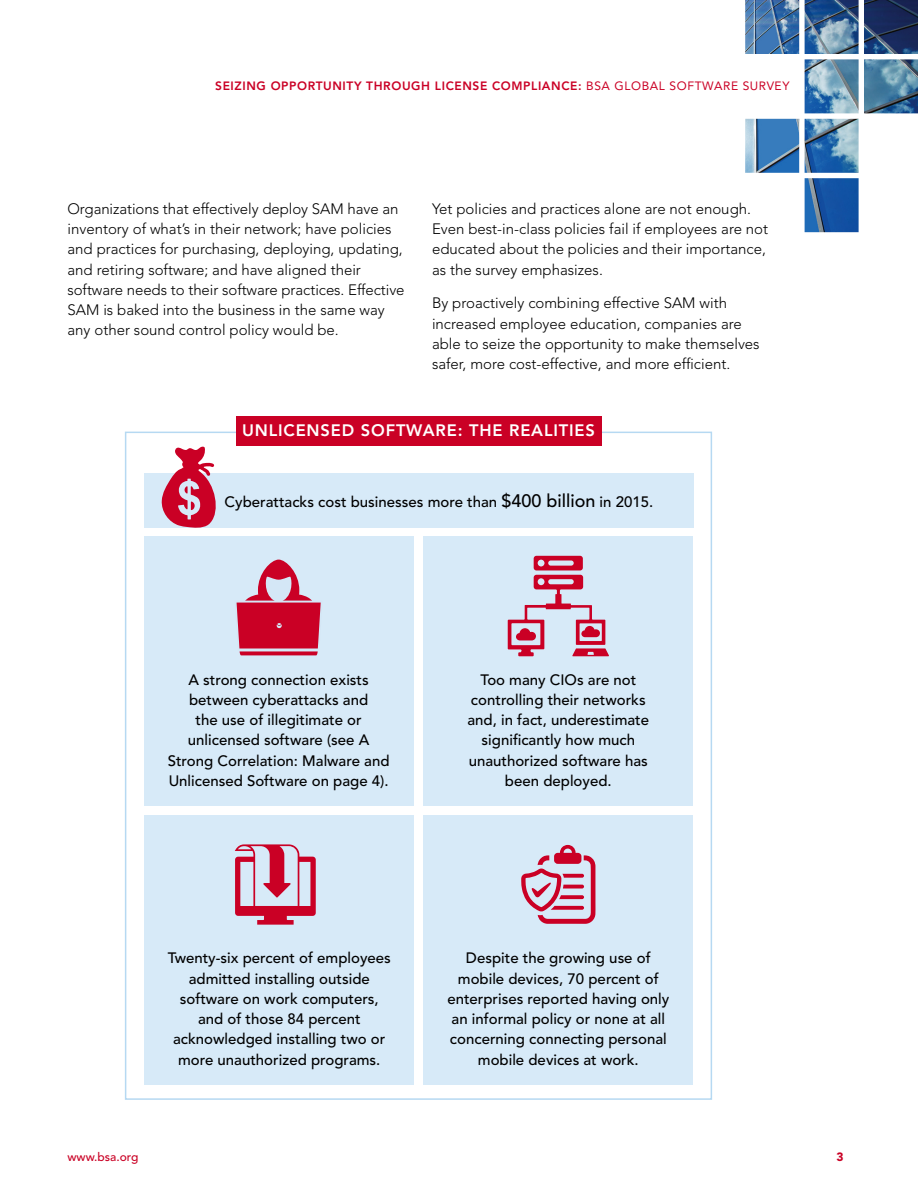
<style>
.page{position:relative;width:918px;height:1188px;background:#fff}
.page>*{position:absolute;margin:0;border:0;box-sizing:border-box;transform-origin:0 0}
.t1{font:800 16.5px "Avenir LT Std";letter-spacing:.05em;color:#fff}
.t2{font:500 15px/20.2px "Avenir LT Std";color:#000;text-align:center}
.t3{font:300 15px/20.2px "Avenir LT Std";color:#000}
.t4{font:800 12px "Avenir LT Std";letter-spacing:.05em;color:#ca0025}
.t5{font:500 12px "Avenir LT Std";color:#ca0025}
.t6{font:900 12px "Avenir LT Std";color:#ca0025}
.s1{font-weight:400}
.s2{font-size:18px}
</style>
<div class="page">
<img style="left:745px;top:0;width:173px;height:232px">
<div style="left:423px;top:815px;width:270px;height:270px;background:#d7eaf8"></div>
<div style="left:144px;top:473px;width:549px;height:55px;background:#d7eaf8"></div>
<div style="left:144px;top:536px;width:270px;height:270px;background:#d7eaf8"></div>
<div style="left:423px;top:536px;width:270px;height:270px;background:#d7eaf8"></div>
<div style="left:144px;top:815px;width:270px;height:270px;background:#d7eaf8"></div>
<svg style="left:508px;top:556px;width:101px;height:100px"></svg>
<svg style="left:161px;top:446px;width:55px;height:82px"></svg>
<svg style="left:235px;top:844px;width:81px;height:81px"></svg>
<svg style="left:521px;top:845px;width:75px;height:79px"></svg>
<div style="left:236px;top:416px;width:365px;height:30px;background:#ca0025"></div>
<div style="left:258px;top:560px;width:41px;height:61px;background:#ca0025;border-radius:50%"></div>
<svg style="left:236px;top:576px;width:85px;height:79px"></svg>
<p class="t4" style="left:215px;top:79px;width:576px">SEIZING OPPORTUNITY THROUGH LICENSE COMPLIANCE: <span class="s1">BSA GLOBAL SOFTWARE SURVEY</span></p>
<p class="t3" style="left:68px;top:199px;width:339px">Organizations that effectively deploy SAM have an inventory of what’s in their network; have policies and practices for purchasing, deploying, updating, and retiring software; and have aligned their software needs to their software practices. Effective SAM is baked into the business in the same way any other sound control policy would be.</p>
<p class="t3" style="left:432px;top:199px;width:338px">Yet policies and practices alone are not enough.<br>Even best-in-class policies fail if employees are not educated about the policies and their importance, as the survey emphasizes.</p>
<p class="t3" style="left:432px;top:293px;width:329px">By proactively combining effective SAM with increased employee education, companies are able to seize the opportunity to make themselves safer, more cost-effective, and more efficient.</p>
<p class="t1" style="left:242px;top:420px;width:354px">UNLICENSED SOFTWARE: THE REALITIES</p>
<p class="t2" style="left:225px;top:492px;width:428px">Cyberattacks cost businesses more than <span class="s2">$400 billion</span> in 2015.</p>
<p class="t2" style="left:168px;top:670px;width:223px">A strong connection exists between cyberattacks and<br>the use of illegitimate or unlicensed software (see A<br>Strong Correlation: Malware and<br>Unlicensed Software on page 4).</p>
<p class="t2" style="left:467px;top:670px;width:183px">Too many CIOs are not controlling their networks and, in fact, underestimate significantly how much unauthorized software has been deployed.</p>
<p class="t2" style="left:168px;top:948px;width:225px">Twenty-six percent of employees admitted installing outside software on work computers, and of those 84 percent acknowledged installing two or more unauthorized programs.</p>
<p class="t2" style="left:447px;top:948px;width:223px">Despite the growing use of mobile devices, 70 percent of enterprises reported having only an informal policy or none at all concerning connecting personal mobile devices at work.</p>
<p class="t5" style="left:68px;top:1150px;width:72px">www.bsa.org</p>
<p class="t6" style="left:837px;top:1150px;width:9px">3</p>
</div>
